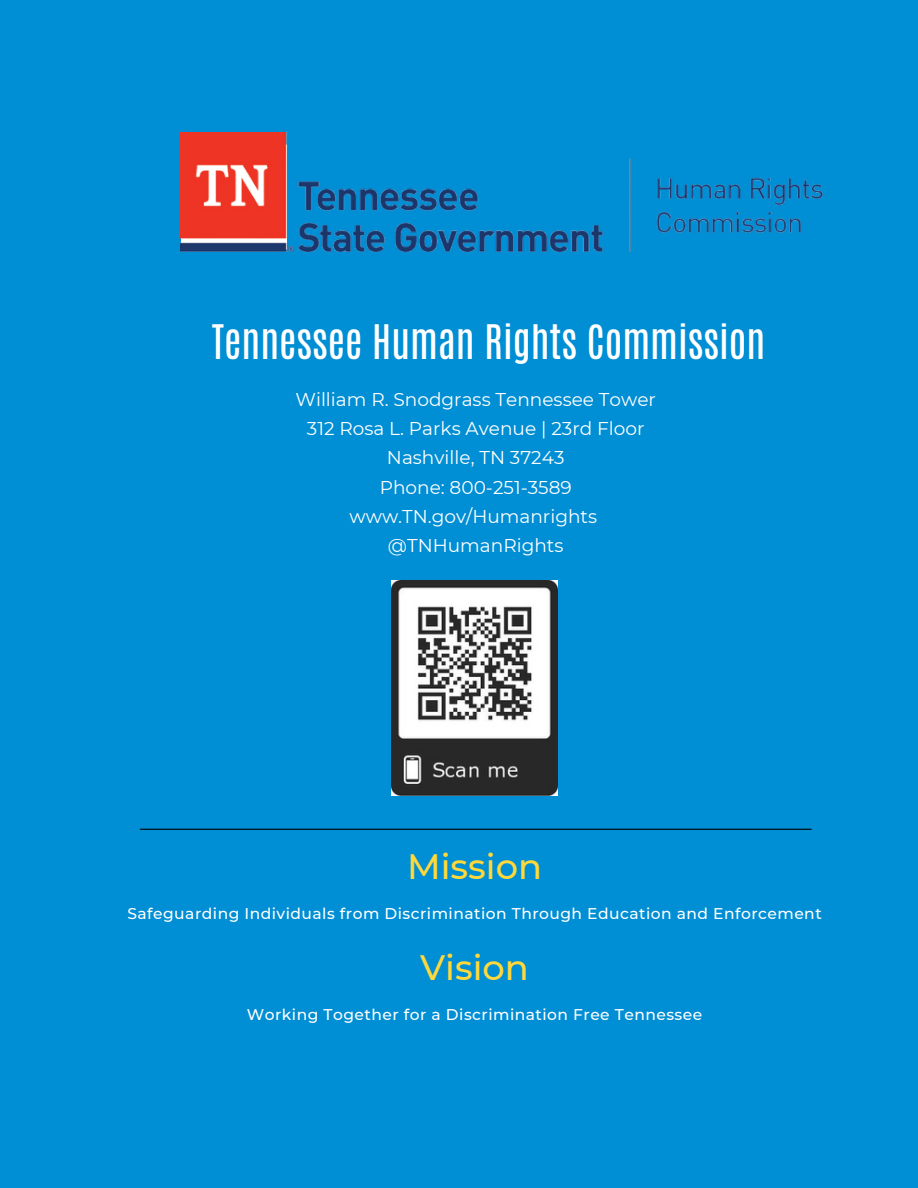
<style>
.page{position:relative;width:918px;height:1188px;background:#008ed4}
.page>*{position:absolute;margin:0;border:0;box-sizing:border-box;transform-origin:0 0}
.t1{font:39.75px "Antonio";color:#fff}
.t2{font:500 35.25px "Montserrat";color:#ffd93b}
.t3{font:18.45px "Montserrat";color:#fff}
.t4{font:500 15.45px "Montserrat";letter-spacing:.03em;color:#fff}
</style>
<div class="page">
<hr style="left:140px;top:829px;width:671px;height:1px;background:#000">
<img style="left:180px;top:132px;width:643px;height:119px">
<img style="left:392px;top:581px;width:165px;height:215px">
<p class="t1" style="left:212px;top:314px;width:555px">Tennessee Human Rights Commission</p>
<p class="t3" style="left:295px;top:388px;width:362px">William R. Snodgrass Tennessee Tower</p>
<p class="t3" style="left:307px;top:417px;width:339px">312 Rosa L. Parks Avenue | 23rd Floor</p>
<p class="t3" style="left:387px;top:446px;width:179px">Nashville, TN 37243</p>
<p class="t3" style="left:380px;top:476px;width:194px">Phone: 800-251-3589</p>
<p class="t3" style="left:349px;top:505px;width:249px">www.TN.gov/Humanrights</p>
<p class="t3" style="left:388px;top:534px;width:177px">@TNHumanRights</p>
<p class="t2" style="left:407px;top:845px;width:137px">Mission</p>
<p class="t4" style="left:127px;top:904px;width:696px">Safeguarding Individuals from Discrimination Through Education and Enforcement</p>
<p class="t2" style="left:420px;top:945px;width:110px">Vision</p>
<p class="t4" style="left:247px;top:1005px;width:457px">Working Together for a Discrimination Free Tennessee</p>
</div>
